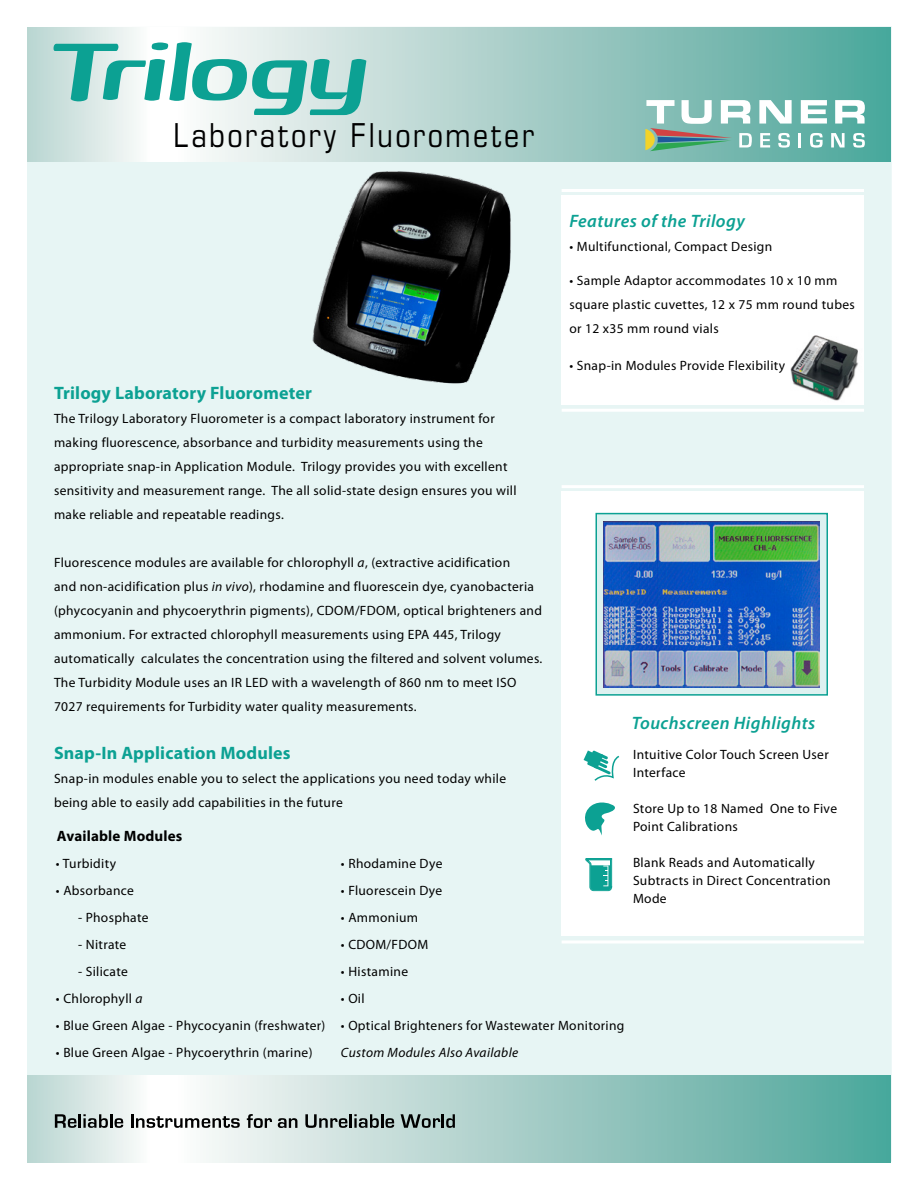
<style>
.page{position:relative;width:918px;height:1188px;background:#fff}
.page>*{position:absolute;margin:0;border:0;box-sizing:border-box;transform-origin:0 0}
.t1{font:90.45px "Iperion";letter-spacing:-.02em;color:#0ca193}
.t2{font:condensed 33px "Eurostile LT";letter-spacing:.075em;color:#000}
.t3{font:700 18px "Myriad Pro";letter-spacing:.01em;color:#0ca193}
.t4{font:italic 600 18px "Myriad Pro";letter-spacing:.025em;color:#0ca193}
.t5{font:700 15px "Myriad Pro";letter-spacing:.01em;color:#000}
.t6{font:13.5px/24px "Myriad Pro";letter-spacing:.025em;color:#000}
.t7{font:italic 13.5px "Myriad Pro";letter-spacing:.025em;color:#000}
.s1{font-style:italic}
</style>
<div class="page">
<div style="left:26px;top:26px;width:866px;height:1136px;background:#e7f5f4;border:2px solid #fff"></div>
<div style="left:562px;top:195px;width:302px;height:210px;background:#fff"></div>
<hr style="left:562px;top:189px;width:302px;height:3px;background:#fff">
<div style="left:562px;top:492px;width:302px;height:444px;background:#fff"></div>
<hr style="left:562px;top:485px;width:302px;height:3px;background:#fff">
<div style="left:27px;top:27px;width:864px;height:135px;background:#fff"></div>
<div style="left:174px;top:27px;width:717px;height:135px;background:linear-gradient(to right,#fdf8f8,#4ca499)"></div>
<div style="left:27px;top:27px;width:124px;height:135px;background:linear-gradient(to right,#b8d5d0,#fbfcfb)"></div>
<div style="left:27px;top:1076px;width:864px;height:86px;background:#fff"></div>
<div style="left:174px;top:1076px;width:717px;height:86px;background:linear-gradient(to right,#fdf8f8,#4ca499)"></div>
<div style="left:27px;top:1076px;width:124px;height:86px;background:linear-gradient(to right,#b8d5d0,#fbfcfb)"></div>
<hr style="left:562px;top:409px;width:302px;height:3px;background:#fff">
<hr style="left:562px;top:940px;width:302px;height:4px;background:#fff">
<img style="left:232px;top:154px;width:292px;height:230px">
<svg style="left:584px;top:750px;width:36px;height:31px"></svg>
<div style="left:596px;top:514px;width:231px;height:181px;background:#ddf1f0"></div>
<div style="left:596px;top:513px;width:232px;height:183px;border:2px solid #0ca193"></div>
<img style="left:604px;top:521px;width:216px;height:166px">
<svg style="left:585px;top:802px;width:30px;height:34px"></svg>
<svg style="left:585px;top:858px;width:27px;height:33px"></svg>
<svg style="left:55px;top:1114px;width:68px;height:14px"></svg>
<svg style="left:131px;top:1114px;width:109px;height:14px"></svg>
<svg style="left:305px;top:1114px;width:89px;height:14px"></svg>
<svg style="left:401px;top:1114px;width:54px;height:14px"></svg>
<svg style="left:247px;top:1114px;width:25px;height:14px"></svg>
<svg style="left:278px;top:1118px;width:19px;height:10px"></svg>
<img style="left:790px;top:335px;width:68px;height:66px">
<svg style="left:760px;top:133px;width:10px;height:14px"></svg>
<svg style="left:778px;top:133px;width:12px;height:15px"></svg>
<svg style="left:799px;top:133px;width:2px;height:14px"></svg>
<svg style="left:810px;top:133px;width:13px;height:15px"></svg>
<svg style="left:831px;top:133px;width:14px;height:14px"></svg>
<svg style="left:853px;top:133px;width:12px;height:15px"></svg>
<svg style="left:759px;top:100px;width:33px;height:24px"></svg>
<svg style="left:801px;top:100px;width:26px;height:24px"></svg>
<svg style="left:835px;top:100px;width:30px;height:24px"></svg>
<svg style="left:645px;top:100px;width:107px;height:51px"></svg>
<h1 class="t1" style="left:54px;top:30px;width:317px">Trilogy</h1>
<h2 class="t2" style="left:174px;top:116px;width:362px">Laboratory Fluorometer</h2>
<h3 class="t3" style="left:54px;top:381px;width:259px">Trilogy Laboratory Fluorometer</h3>
<p class="t6" style="left:54px;top:406px;width:464px">The Trilogy Laboratory Fluorometer is a compact laboratory instrument for making fluorescence, absorbance and turbidity measurements using the appropriate snap-in Application Module. Trilogy provides you with excellent sensitivity and measurement range. The all solid-state design ensures you will make reliable and repeatable readings.</p>
<p class="t6" style="left:54px;top:550px;width:490px">Fluorescence modules are available for chlorophyll <span class="s1">a</span>, (extractive acidification<br>and non-acidification plus <span class="s1">in vivo</span>), rhodamine and fluorescein dye, cyanobacteria (phycocyanin and phycoerythrin pigments), CDOM/FDOM, optical brighteners and ammonium. For extracted chlorophyll measurements using EPA 445, Trilogy automatically calculates the concentration using the filtered and solvent volumes.<br>The Turbidity Module uses an IR LED with a wavelength of 860 nm to meet ISO 7027 requirements for Turbidity water quality measurements.</p>
<h3 class="t4" style="left:569px;top:209px;width:177px">Features of the Trilogy</h3>
<p class="t6" style="left:569px;top:234px;width:204px">• Multifunctional, Compact Design</p>
<p class="t6" style="left:569px;top:268px;width:287px">• Sample Adaptor accommodates 10 x 10 mm square plastic cuvettes, 12 x 75 mm round tubes or 12 x35 mm round vials</p>
<p class="t6" style="left:569px;top:353px;width:217px">• Snap-in Modules Provide Flexibility</p>
<h3 class="t4" style="left:632px;top:712px;width:185px">Touchscreen Highlights</h3>
<h3 class="t3" style="left:54px;top:741px;width:238px">Snap-In Application Modules</h3>
<p class="t6" style="left:54px;top:766px;width:454px">Snap-in modules enable you to select the applications you need today while being able to easily add capabilities in the future</p>
<p class="t5" style="left:57px;top:826px;width:127px">Available Modules</p>
<p class="t6" style="left:56px;top:851px;width:62px">• Turbidity</p>
<p class="t6" style="left:56px;top:878px;width:79px">• Absorbance</p>
<p class="t6" style="left:78px;top:905px;width:72px">- Phosphate</p>
<p class="t6" style="left:78px;top:932px;width:50px">- Nitrate</p>
<p class="t6" style="left:78px;top:959px;width:51px">- Silicate</p>
<p class="t6" style="left:56px;top:986px;width:88px">• Chlorophyll <span class="s1">a</span></p>
<p class="t6" style="left:56px;top:1013px;width:271px">• Blue Green Algae - Phycocyanin (freshwater)</p>
<p class="t6" style="left:56px;top:1040px;width:258px">• Blue Green Algae - Phycoerythrin (marine)</p>
<p class="t6" style="left:341px;top:851px;width:103px">• Rhodamine Dye</p>
<p class="t6" style="left:341px;top:878px;width:103px">• Fluorescein Dye</p>
<p class="t6" style="left:341px;top:905px;width:79px">• Ammonium</p>
<p class="t6" style="left:341px;top:932px;width:89px">• CDOM/FDOM</p>
<p class="t6" style="left:341px;top:959px;width:69px">• Histamine</p>
<p class="t6" style="left:341px;top:986px;width:25px">• Oil</p>
<p class="t6" style="left:341px;top:1013px;width:285px">• Optical Brighteners for Wastewater Monitoring</p>
<p class="t7" style="left:341px;top:1044px;width:179px">Custom Modules Also Available</p>
<p class="t6" style="left:633px;top:745px;width:197px;line-height:18px">Intuitive Color Touch Screen User<br>Interface</p>
<p class="t6" style="left:633px;top:799px;width:206px;line-height:18px">Store Up to 18 Named One to Five<br>Point Calibrations</p>
<p class="t6" style="left:633px;top:853px;width:199px;line-height:18px">Blank Reads and Automatically<br>Subtracts in Direct Concentration<br>Mode</p>
</div>
